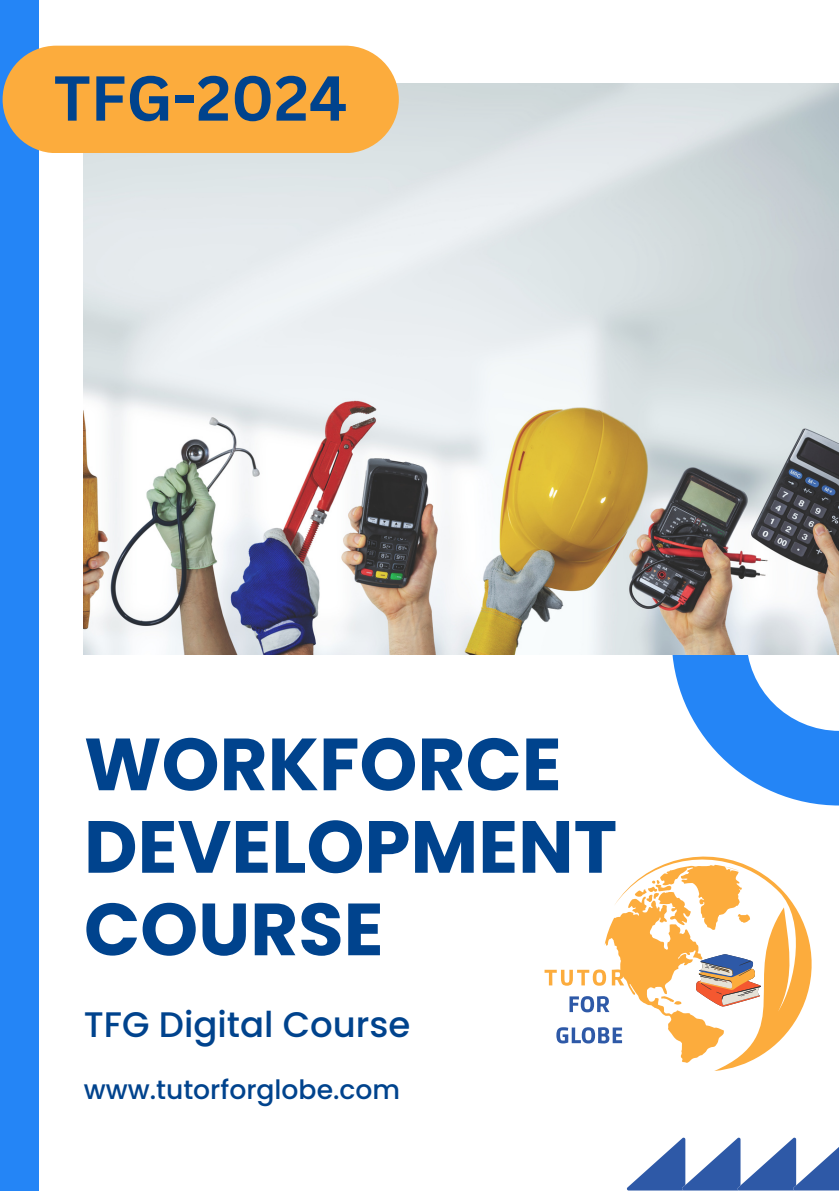
<style>
.page{position:relative;width:839px;height:1191px;background:#fff}
.page>*{position:absolute;margin:0;border:0;box-sizing:border-box;transform-origin:0 0}
.t1{font:700 73.8px/82.4px "Poppins";color:#00438d}
.t2{font:700 62px "Canva Sans";color:#00438d}
.t3{font:500 35.4px "Poppins";color:#00438d}
.t4{font:500 26.6px "Poppins";color:#00438d}
</style>
<div class="page">
<div style="left:0;top:0;width:39px;height:1191px;background:#2485f6"></div>
<svg style="left:671px;top:654px;width:167px;height:152px;fill:#2485f6"></svg>
<img style="left:84px;top:84px;width:754px;height:570px">
<div style="left:3px;top:46px;width:396px;height:107px;background:#fcac3d;border-radius:54px"></div>
<svg style="left:627px;top:1138px;width:211px;height:52px"></svg>
<svg style="left:663px;top:856px;width:149px;height:215px"></svg>
<svg style="left:544px;top:865px;width:217px;height:198px"></svg>
<p class="t2" style="left:54px;top:54px;width:295px">TFG-2024</p>
<h1 class="t1" style="left:84px;top:723px;width:534px">WORKFORCE<br>DEVELOPMENT<br>COURSE</h1>
<p class="t3" style="left:84px;top:999px;width:328px">TFG Digital Course</p>
<p class="t4" style="left:84px;top:1071px;width:317px">www.tutorforglobe.com</p>
</div>
